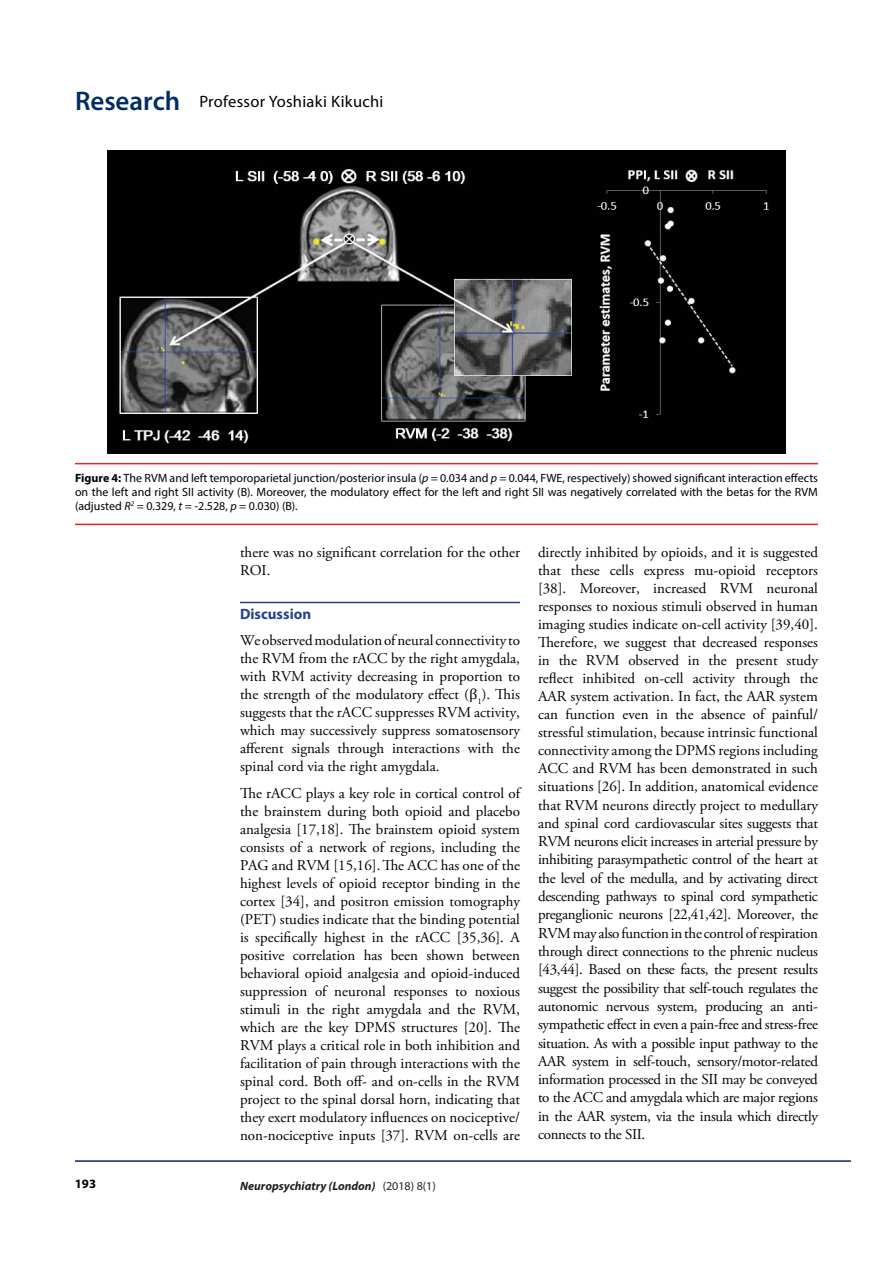
<style>
.page{position:relative;width:893px;height:1263px;background:#fff}
.page>*{position:absolute;margin:0;border:0;box-sizing:border-box;transform-origin:0 0}
.t1{font:16.5px "Myriad Pro";letter-spacing:.02em;color:#000}
.t2{font:15px/18.1px "Adobe Garamond Pro";color:#000;text-align:justify}
.t3{font:700 15px "Myriad Pro";color:#25408f}
.t4{font:700 12.75px "Myriad Pro";color:#000}
.t5{font:12px/14.4px "Myriad Pro";color:#000;text-align:justify}
.t6{font:italic 700 12px "Myriad Pro";color:#231f20}
.s1{font-weight:600;font-size:27px;color:#002d62}
.s2{font-weight:700}
.s3{font-style:italic}
.s4{font-family:"Cambria"}
.s5{font-weight:400;font-style:normal}
</style>
<div class="page">
<hr style="left:75px;top:1160px;width:776px;height:2px;background:#002d62">
<hr style="left:240px;top:602px;width:280px;height:1px;background:#25408f">
<img style="left:108px;top:151px;width:677px;height:303px">
<hr style="left:75px;top:463px;width:743px;height:1px;background:#ed2124">
<hr style="left:75px;top:524px;width:743px;height:1px;background:#ed2124">
<p class="t1" style="left:75px;top:92px;width:310px"><span class="s1">Research</span> Professor Yoshiaki Kikuchi</p>
<p class="t5" style="left:75px;top:470px;width:744px"><span class="s2">Figure 4:</span> The RVM and left temporoparietal junction/posterior insula (<span class="s3">p</span> = 0.034 and <span class="s3">p</span> = 0.044, FWE, respectively) showed significant interaction effects on the left and right SII activity (B). Moreover, the modulatory effect for the left and right SII was negatively correlated with the betas for the RVM (adjusted <span class="s3">R</span><sup>2</sup> = 0.329, <span class="s3">t</span> = -2.528, <span class="s3">p</span> = 0.030) (B).</p>
<p class="t2" style="left:240px;top:544px;width:281px">there was no significant correlation for the other<br>ROI.</p>
<p class="t3" style="left:240px;top:604px;width:73px">Discussion</p>
<p class="t2" style="left:240px;top:632px;width:281px">We observed modulation of neural connectivity to the RVM from the rACC by the right amygdala, with RVM activity decreasing in proportion to the strength of the modulatory effect (<span class="s4">β</span><sub>1</sub>). This suggests that the rACC suppresses RVM activity, which may successively suppress somatosensory afferent signals through interactions with the spinal cord via the right amygdala.</p>
<p class="t2" style="left:240px;top:784px;width:282px">The rACC plays a key role in cortical control of the brainstem during both opioid and placebo analgesia [17,18]. The brainstem opioid system consists of a network of regions, including the PAG and RVM [15,16].The ACC has one of the highest levels of opioid receptor binding in the cortex [34], and positron emission tomography (PET) studies indicate that the binding potential is specifically highest in the rACC [35,36]. A positive correlation has been shown between behavioral opioid analgesia and opioid-induced suppression of neuronal responses to noxious stimuli in the right amygdala and the RVM, which are the key DPMS structures [20]. The RVM plays a critical role in both inhibition and facilitation of pain through interactions with the spinal cord. Both off- and on-cells in the RVM project to the spinal dorsal horn, indicating that they exert modulatory influences on nociceptive/ non-nociceptive inputs [37]. RVM on-cells are</p>
<p class="t4" style="left:75px;top:1176px;width:23px">193</p>
<p class="t6" style="left:240px;top:1178px;width:197px">Neuropsychiatry (London) <span class="s5">(2018) 8(1)</span></p>
<p class="t2" style="left:538px;top:544px;width:282px">directly inhibited by opioids, and it is suggested that these cells express mu-opioid receptors [38]. Moreover, increased RVM neuronal responses to noxious stimuli observed in human imaging studies indicate on-cell activity [39,40].<br>Therefore, we suggest that decreased responses in the RVM observed in the present study reflect inhibited on-cell activity through the AAR system activation. In fact, the AAR system can function even in the absence of painful/ stressful stimulation, because intrinsic functional connectivity among the DPMS regions including ACC and RVM has been demonstrated in such situations [26]. In addition, anatomical evidence that RVM neurons directly project to medullary and spinal cord cardiovascular sites suggests that RVM neurons elicit increases in arterial pressure by inhibiting parasympathetic control of the heart at the level of the medulla, and by activating direct descending pathways to spinal cord sympathetic preganglionic neurons [22,41,42]. Moreover, the RVM may also function in the control of respiration through direct connections to the phrenic nucleus [43,44]. Based on these facts, the present results suggest the possibility that self-touch regulates the autonomic nervous system, producing an anti&shy;sympathetic effect in even a pain-free and stress-free situation. As with a possible input pathway to the AAR system in self-touch, sensory/motor-related information processed in the SII may be conveyed to the ACC and amygdala which are major regions in the AAR system, via the insula which directly connects to the SII.</p>
</div>
